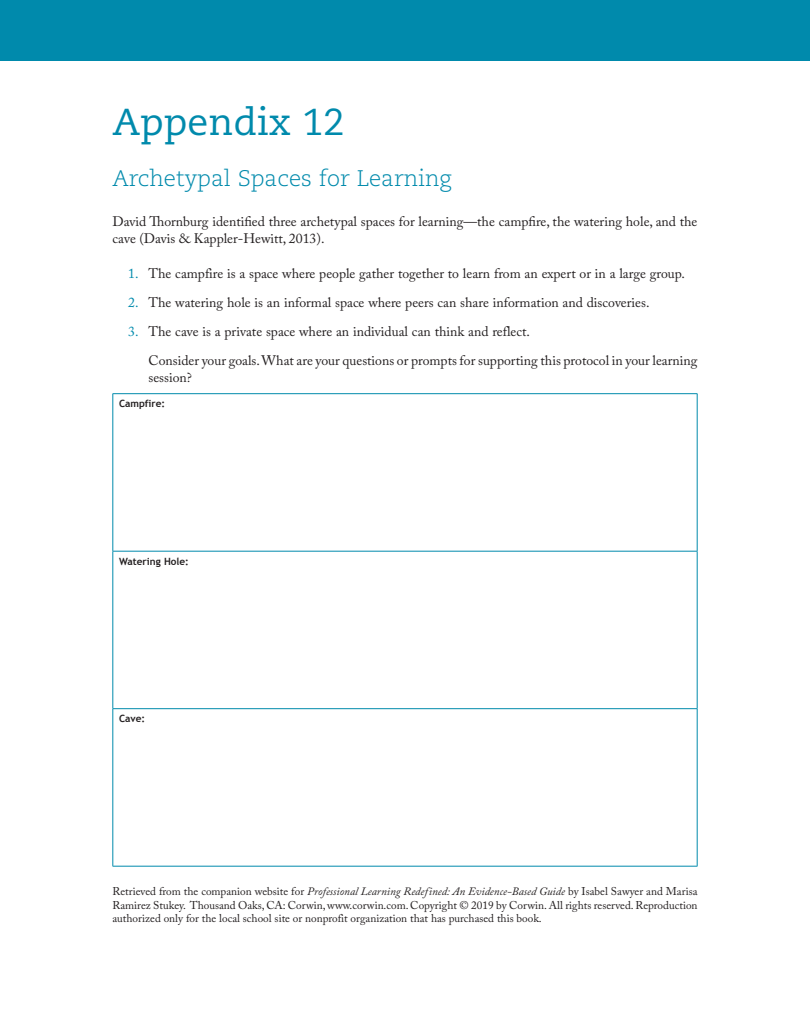
<style>
.page{position:relative;width:810px;height:1035px;background:#fff}
.page>*{position:absolute;margin:0;border:0;box-sizing:border-box;transform-origin:0 0}
.t1{font:37.5px "Caecilia";color:#008aac}
.t2{font:300 22.5px "Caecilia";color:#008aac}
.t3{font:13.75px/17.5px "Adobe Caslon Pro";color:#231f20}
.t4{font:11.25px/13.8px "Adobe Caslon Pro";color:#231f20;text-align:justify}
.t5{font:700 10px "Trebuchet MS";color:#231f20}
.s1{color:#008aac}
.s2{font-style:italic}
</style>
<div class="page">
<div style="left:0;top:0;width:810px;height:61px;background:#008aac"></div>
<hr style="left:112px;top:551px;width:586px;height:1px;background:#008aac">
<hr style="left:112px;top:708px;width:586px;height:1px;background:#008aac">
<hr style="left:112px;top:393px;width:586px;height:1px;background:#008aac">
<hr style="left:112px;top:394px;width:1px;height:157px;background:#008aac">
<hr style="left:697px;top:394px;width:1px;height:157px;background:#008aac">
<hr style="left:112px;top:551px;width:1px;height:157px;background:#008aac">
<hr style="left:697px;top:551px;width:1px;height:157px;background:#008aac">
<hr style="left:112px;top:709px;width:1px;height:157px;background:#008aac">
<hr style="left:697px;top:709px;width:1px;height:157px;background:#008aac">
<hr style="left:112px;top:866px;width:586px;height:1px;background:#008aac">
<h1 class="t1" style="left:112px;top:100px;width:233px">Appendix 12</h1>
<h2 class="t2" style="left:112px;top:165px;width:341px">Archetypal Spaces for Learning</h2>
<p class="t3" style="left:112px;top:212px;width:587px">David Thornburg identified three archetypal spaces for learning—the campfire, the watering hole, and the cave (Davis &amp; Kappler-Hewitt, 2013).</p>
<p class="t3" style="left:128px;top:265px;width:558px"><span class="s1">1.</span> The campfire is a space where people gather together to learn from an expert or in a large group.</p>
<p class="t3" style="left:128px;top:294px;width:523px"><span class="s1">2.</span> The watering hole is an informal space where peers can share information and discoveries.</p>
<p class="t3" style="left:148px;top:317px;width:551px;line-height:28.8px;text-indent:-20px"><span class="s1">3.</span> The cave is a private space where an individual can think and reflect.<br>Consider your goals. What are your questions or prompts for supporting this protocol in your learning</p>
<p class="t3" style="left:148px;top:369px;width:45px">session?</p>
<p class="t5" style="left:119px;top:398px;width:48px">Campfire:</p>
<p class="t5" style="left:119px;top:555px;width:71px">Watering Hole:</p>
<p class="t5" style="left:119px;top:713px;width:28px">Cave:</p>
<p class="t4" style="left:112px;top:884px;width:587px">Retrieved from the companion website for <span class="s2">Professional Learning Redefined: An Evidence-Based Guide</span> by Isabel Sawyer and Marisa Ramirez Stukey. Thousand Oaks, CA: Corwin, www.corwin.com. Copyright © 2019 by Corwin. All rights reserved. Reproduction authorized only for the local school site or nonprofit organization that has purchased this book.</p>
</div>
